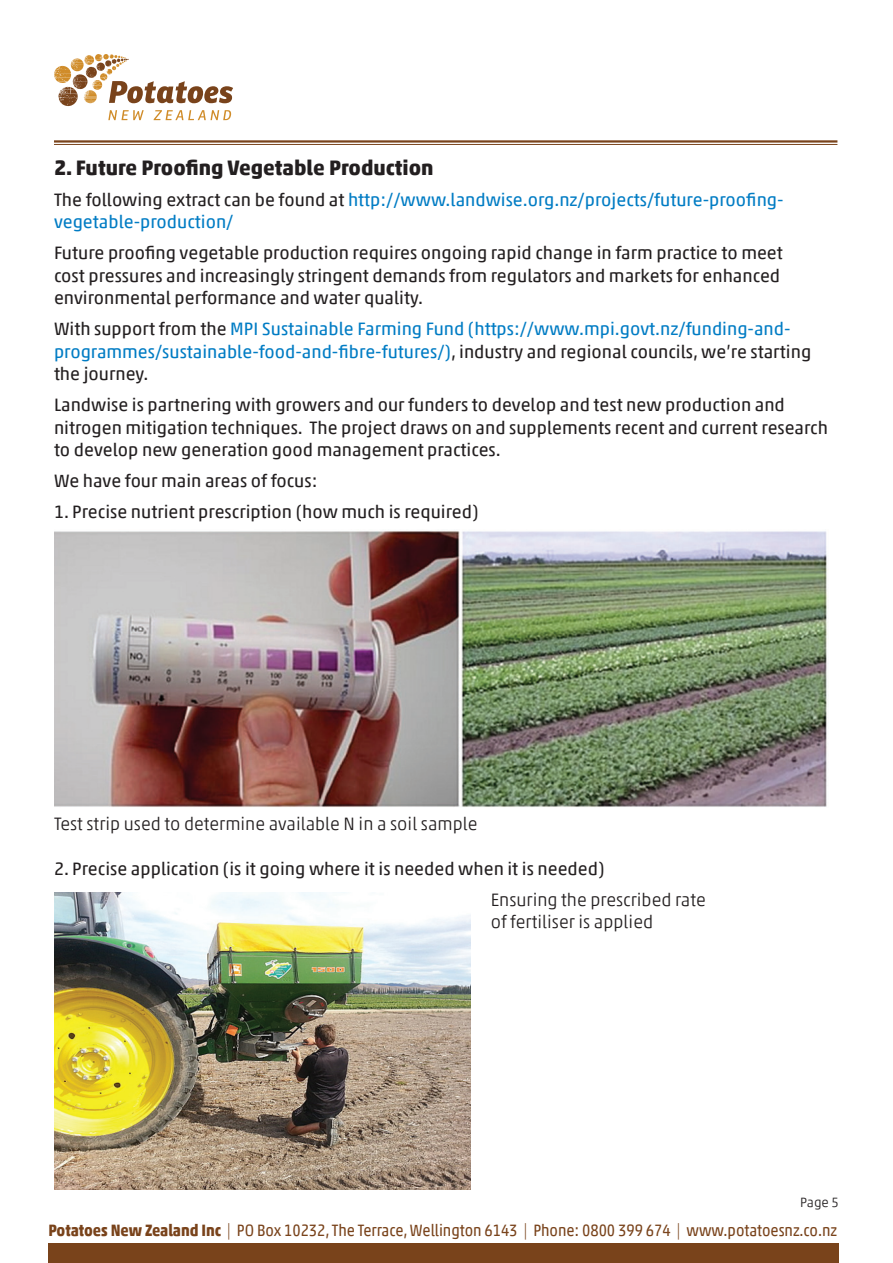
<style>
.page{position:relative;width:893px;height:1263px;background:#fff}
.page>*{position:absolute;margin:0;border:0;box-sizing:border-box;transform-origin:0 0}
.t1{font:700 21px "Akko Pro";color:#231f20}
.t2{font:18px/22.5px "Akko Pro";color:#231f20}
.t3{font:18px/22.5px "Akko Pro";color:#007cc4}
.t4{font:300 18px/22.5px "Akko Pro";color:#231f20}
.t5{font:16.5px "Akko Pro";letter-spacing:-.005em;color:#79431b;scale:.9 1}
.t6{font:300 13.5px "Akko Pro";color:#231f20}
.s1{color:#231f20}
.s2{font-weight:700}
.s3{font-weight:300}
</style>
<div class="page">
<svg style="left:54px;top:54px;width:179px;height:66px"></svg>
<hr style="left:54px;top:140px;width:783px;height:3px;background:#79431b">
<hr style="left:54px;top:144px;width:783px;height:1px;background:#79431b">
<div style="left:48px;top:1243px;width:791px;height:20px;background:#79431b"></div>
<img style="left:54px;top:531px;width:774px;height:276px">
<img style="left:54px;top:893px;width:417px;height:296px">
<p class="t1" style="left:54px;top:154px;width:381px">2. Future Proofing Vegetable Production</p>
<p class="t3" style="left:54px;top:188px;width:731px"><span class="s1">The following extract can be found at</span> http://www.landwise.org.nz/projects/future-proofing&shy;vegetable-production/</p>
<p class="t2" style="left:54px;top:241px;width:730px">Future proofing vegetable production requires ongoing rapid change in farm practice to meet cost pressures and increasingly stringent demands from regulators and markets for enhanced environmental performance and water quality.</p>
<p class="t3" style="left:54px;top:317px;width:759px"><span class="s1">With support from the</span> MPI Sustainable Farming Fund (https://www.mpi.govt.nz/funding-and&shy;programmes/sustainable-food-and-fibre-futures/)<span class="s1">, industry and regional councils, we’re starting the journey.</span></p>
<p class="t2" style="left:54px;top:393px;width:775px">Landwise is partnering with growers and our funders to develop and test new production and nitrogen mitigation techniques. The project draws on and supplements recent and current research to develop new generation good management practices.</p>
<p class="t2" style="left:54px;top:469px;width:265px">We have four main areas of focus:</p>
<p class="t2" style="left:54px;top:500px;width:426px">1. Precise nutrient prescription (how much is required)</p>
<p class="t4" style="left:54px;top:812px;width:425px">Test strip used to determine available N in a soil sample</p>
<p class="t2" style="left:54px;top:857px;width:552px">2. Precise application (is it going where it is needed when it is needed)</p>
<p class="t4" style="left:491px;top:888px;width:217px">Ensuring the prescribed rate of fertiliser is applied</p>
<p class="t6" style="left:800px;top:1194px;width:40px">Page 5</p>
<p class="t5" style="left:48px;top:1220px;width:878px"><span class="s2">Potatoes New Zealand Inc</span> <span class="s3">|</span> PO Box 10232, The Terrace, Wellington 6143 <span class="s3">|</span> Phone: 0800 399 674 <span class="s3">|</span> www.potatoesnz.co.nz</p>
</div>
